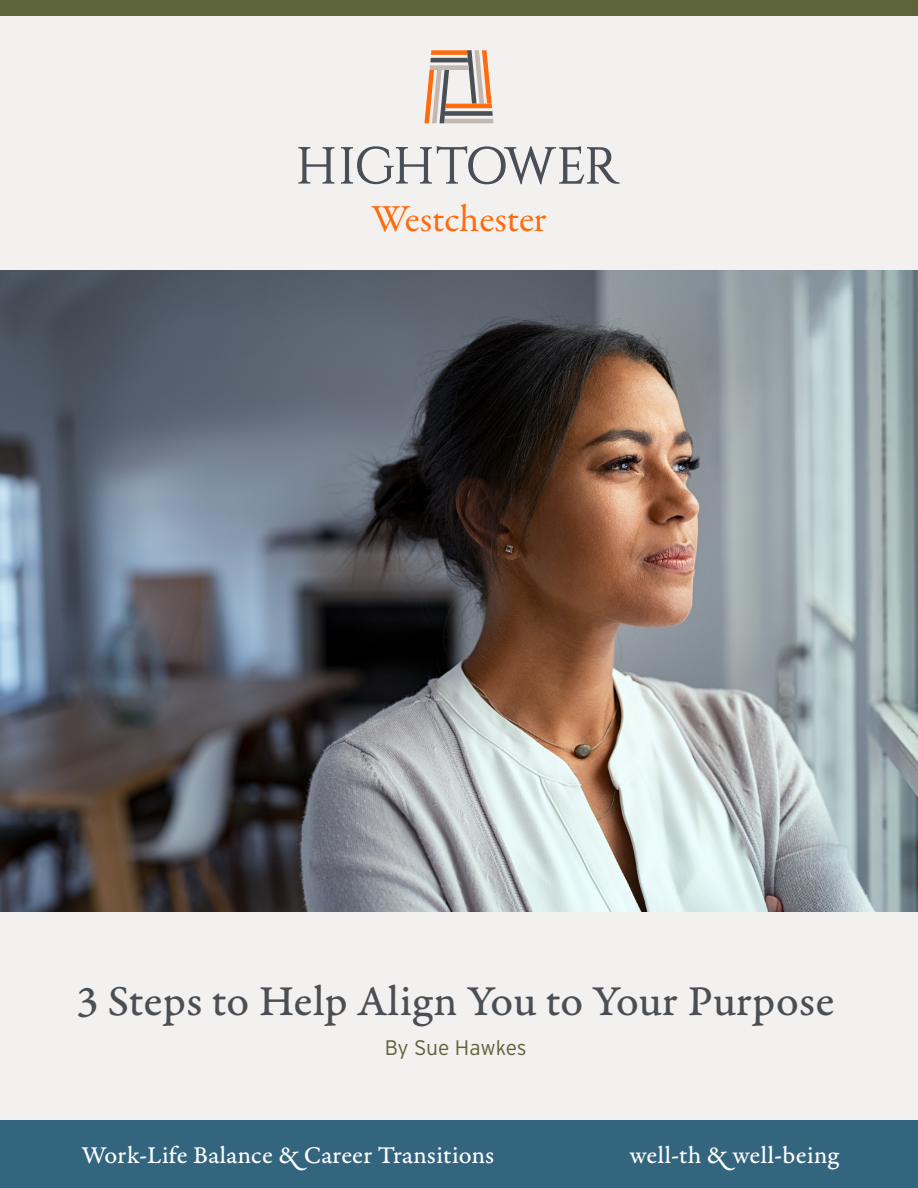
<style>
.page{position:relative;width:918px;height:1188px;background:#f2f1ef}
.page>*{position:absolute;margin:0;border:0;box-sizing:border-box;transform-origin:0 0}
.t1{font:45px "Garamond Premr Pro Capt";color:#4b4f54}
.t2{font:38.55px "Garamond Premr Pro";color:#ff6b0d}
.t3{font:25.5px "Garamond Premr Pro Capt";letter-spacing:.005em;color:#fff}
.t4{font:300 21px "Interstate";letter-spacing:-.01em;color:#5d6439}
.t5{font:18px "Garamond Premr Pro Capt";color:#fff}
</style>
<div class="page">
<img style="left:0;top:271px;width:918px;height:640px">
<div style="left:0;top:1120px;width:918px;height:68px;background:#34657f"></div>
<div style="left:0;top:0;width:918px;height:16px;background:#5d6439"></div>
<svg style="left:467px;top:50px;width:25px;height:54px"></svg>
<hr style="left:444px;top:119px;width:49px;height:4px;background:#c3b7b0">
<svg style="left:424px;top:70px;width:25px;height:53px"></svg>
<hr style="left:445px;top:104px;width:47px;height:4px;background:#ff6b0d">
<div style="left:445px;top:111px;width:48px;height:5px;background:#4a4f55"></div>
<div style="left:430px;top:65px;width:39px;height:5px;background:#c3b7b0"></div>
<div style="left:431px;top:50px;width:36px;height:5px;background:#ff6b0d"></div>
<hr style="left:430px;top:58px;width:38px;height:4px;background:#4a4f55">
<svg style="left:298px;top:147px;width:36px;height:37px"></svg>
<svg style="left:341px;top:146px;width:279px;height:38px"></svg>
<p class="t2" style="left:371px;top:195px;width:177px">Westchester</p>
<p class="t1" style="left:77px;top:974px;width:760px">3 Steps to Help Align You to Your Purpose</p>
<p class="t4" style="left:385px;top:1036px;width:144px">By Sue Hawkes</p>
<p class="t3" style="left:82px;top:1140px;width:414px">Work-Life Balance &amp; Career Transitions</p>
<p class="t3" style="left:629px;top:1140px;width:212px">well-th &amp; well-being</p>
<p class="t5" style="left:84px;top:1153px;width:305px">3 Steps to Help Align You to Your Purpose</p>
</div>
